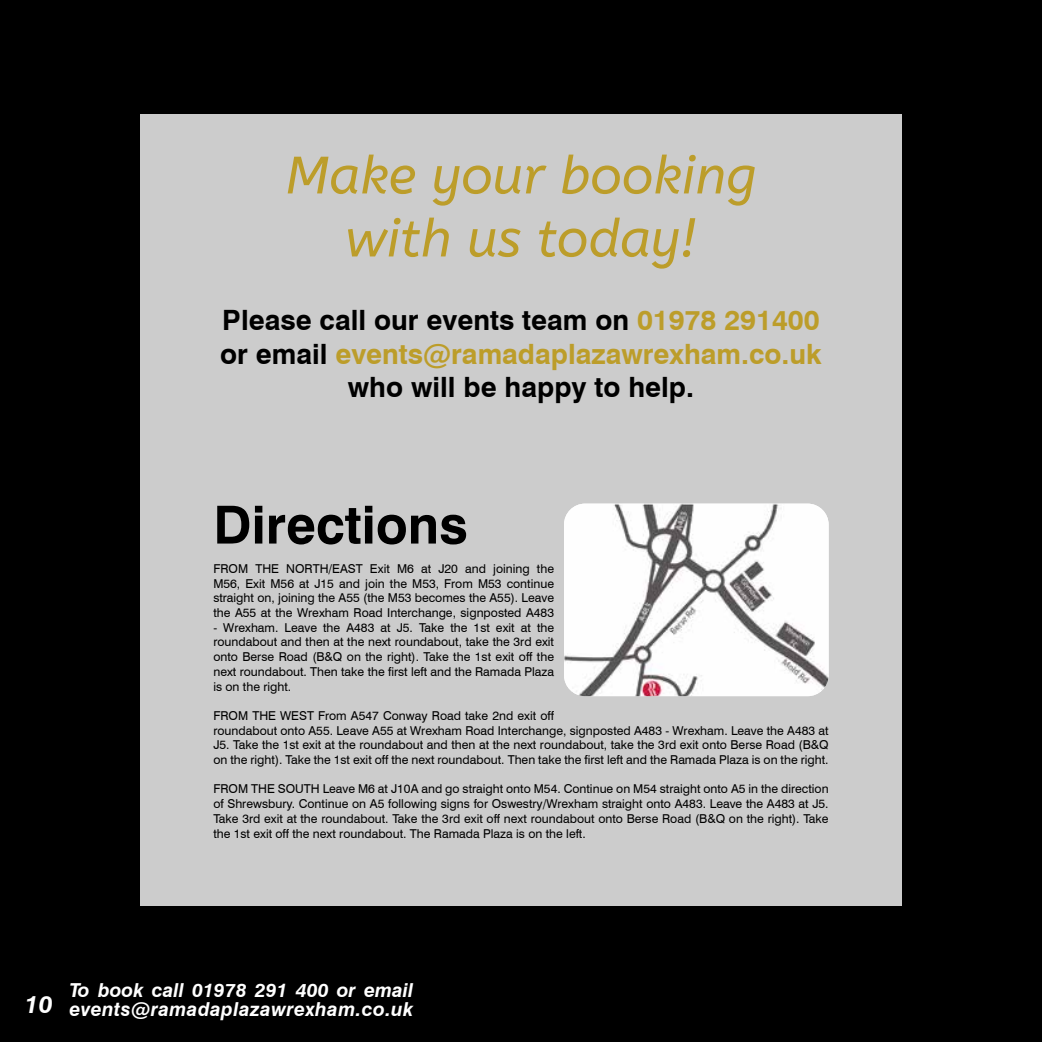
<style>
.page{position:relative;width:1042px;height:1042px;background:#000}
.page>*{position:absolute;margin:0;border:0;box-sizing:border-box;transform-origin:0 0}
.t1{font:italic 52.5px/63px "A Bee Zee";color:#bc9d2a;text-align:center}
.t2{font:700 52.5px "Swiss 721 BT";color:#000}
.t3{font:700 28px/33.6px "Swiss 721 BT";color:#000;text-align:center}
.t4{font:italic 700 24.5px "Swiss 721 BT";color:#fff}
.t5{font:italic 700 19.25px/19.2px "Swiss 721 BT";letter-spacing:.02em;color:#fff}
.t6{font:12.25px/14.7px "Swiss 721 BT";color:#000;text-align:justify}
.s1{color:#bc9d2a}
</style>
<div class="page">
<div style="left:140px;top:114px;width:762px;height:791px;background:#ccc"></div>
<img style="left:564px;top:504px;width:264px;height:192px">
<h1 class="t1" style="left:285px;top:145px;width:472px">Make your booking with us today!</h1>
<h2 class="t3" style="left:220px;top:303px;width:603px">Please call our events team on <span class="s1">01978 291400 </span>or email <span class="s1">events@ramadaplazawrexham.co.uk </span>who will be happy to help.</h2>
<h1 class="t2" style="left:213px;top:493px;width:256px">Directions</h1>
<p class="t6" style="left:213px;top:561px;width:342px">FROM THE NORTH/EAST Exit M6 at J20 and joining the M56, Exit M56 at J15 and join the M53, From M53 continue straight on, joining the A55 (the M53 becomes the A55). Leave the A55 at the Wrexham Road Interchange, signposted A483</p>
<p class="t6" style="left:213px;top:620px;width:342px">- Wrexham. Leave the A483 at J5. Take the 1st exit at the roundabout and then at the next roundabout, take the 3rd exit onto Berse Road (B&amp;Q on the right). Take the 1st exit off the next roundabout. Then take the first left and the Ramada Plaza is on the right.</p>
<p class="t6" style="left:213px;top:708px;width:617px;text-align:left">FROM THE WEST From A547 Conway Road take 2nd exit off<br>roundabout onto A55. Leave A55 at Wrexham Road Interchange, signposted A483 - Wrexham. Leave the A483 at J5. Take the 1st exit at the roundabout and then at the next roundabout, take the 3rd exit onto Berse Road (B&amp;Q on the right). Take the 1st exit off the next roundabout. Then take the first left and the Ramada Plaza is on the right.</p>
<p class="t6" style="left:213px;top:781px;width:617px">FROM THE SOUTH Leave M6 at J10A and go straight onto M54. Continue on M54 straight onto A5 in the direction of Shrewsbury. Continue on A5 following signs for Oswestry/Wrexham straight onto A483. Leave the A483 at J5.<br>Take 3rd exit at the roundabout. Take the 3rd exit off next roundabout onto Berse Road (B&amp;Q on the right). Take the 1st exit off the next roundabout. The Ramada Plaza is on the left.</p>
<h3 class="t4" style="left:25px;top:989px;width:29px">10</h3>
<h3 class="t5" style="left:69px;top:980px;width:345px">To book call 01978 291 400 or email events@ramadaplazawrexham.co.uk</h3>
</div>
